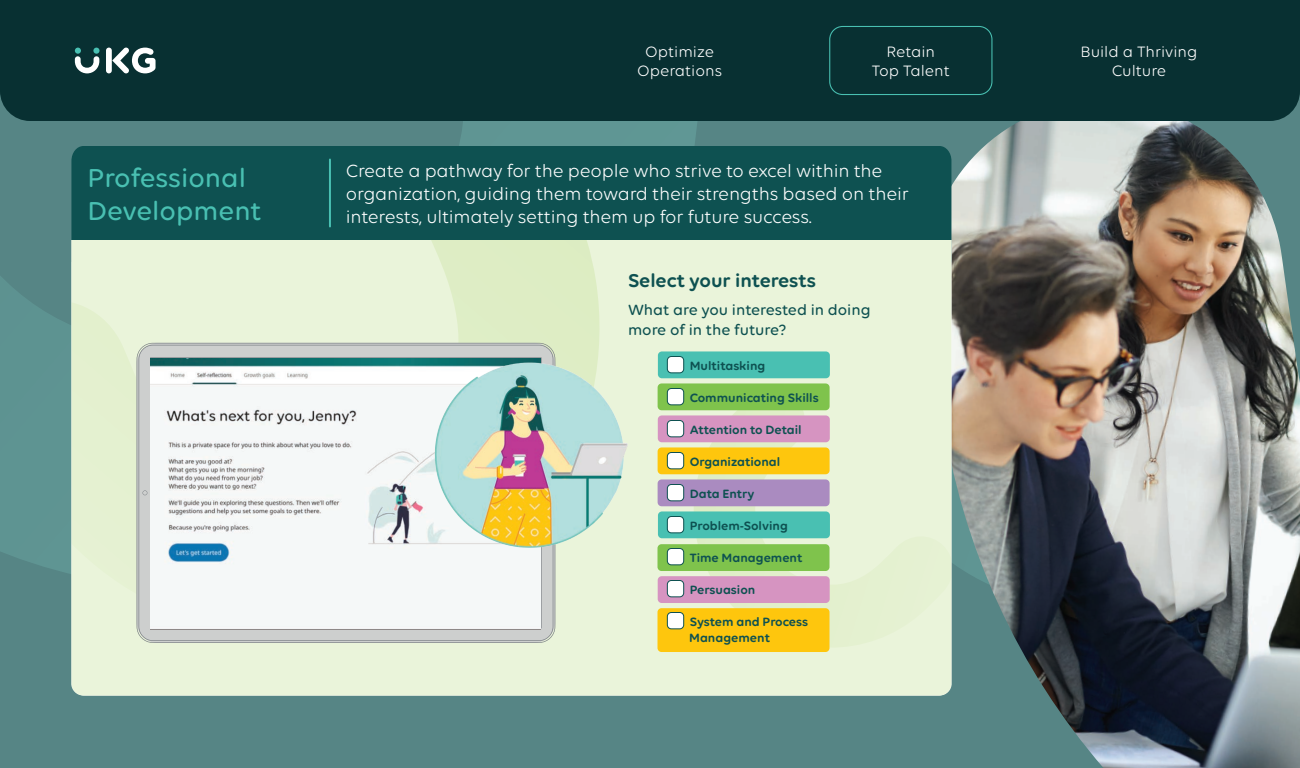
<style>
.page{position:relative;width:1300px;height:768px;background:#568585}
.page>*{position:absolute;margin:0;border:0;box-sizing:border-box;transform-origin:0 0}
.t1{font:500 28px/33.6px "Volte Rounded";color:#49c0b2}
.t2{font:600 20px "Volte Rounded";color:#0e5151}
.t3{font:19px/22.8px "Volte Rounded";letter-spacing:-.01em;color:#fff}
.t4{font:16.2px/19.5px "Volte Rounded";color:#fff;text-align:center}
.t5{font:500 16px/20px "Volte Rounded";color:#0e5151}
.t6{font:600 13px/16px "Volte Rounded";color:#0e5151}
</style>
<div class="page">
<svg style="left:0;top:121px;width:697px;height:453px"></svg>
<img style="left:951px;top:121px;width:349px;height:647px">
<div style="left:71px;top:146px;width:880px;height:94px;background:#0e5151"></div>
<hr style="left:329px;top:160px;width:2px;height:66px;background:#49c0b2">
<div style="left:71px;top:240px;width:880px;height:456px;background:#eaf4da"></div>
<svg style="left:678px;top:409px;width:193px;height:238px"></svg>
<svg style="left:71px;top:240px;width:529px;height:407px"></svg>
<svg style="left:139px;top:345px;width:414px;height:296px;background:#c8caca"></svg>
<svg style="left:143px;top:490px;width:4px;height:5px"></svg>
<img style="left:150px;top:358px;width:390px;height:272px">
<img style="left:421px;top:341px;width:207px;height:234px">
<div style="left:658px;top:351px;width:172px;height:27px;background:#49c0b2;border-radius:4px"></div>
<div style="left:658px;top:383px;width:172px;height:27px;background:#7fc34c;border-radius:4px"></div>
<div style="left:658px;top:415px;width:172px;height:27px;background:#d694c1;border-radius:4px"></div>
<div style="left:658px;top:447px;width:172px;height:27px;background:#fec60d;border-radius:4px"></div>
<div style="left:658px;top:479px;width:172px;height:27px;background:#aa8bc0;border-radius:4px"></div>
<div style="left:658px;top:511px;width:172px;height:27px;background:#49c0b2;border-radius:4px"></div>
<div style="left:658px;top:544px;width:172px;height:27px;background:#7fc34c;border-radius:4px"></div>
<div style="left:658px;top:576px;width:172px;height:27px;background:#d694c1;border-radius:4px"></div>
<div style="left:658px;top:608px;width:172px;height:44px;background:#fec60d;border-radius:4px"></div>
<div style="left:667px;top:356px;width:17px;height:17px;background:#fff;border-radius:4px"></div>
<div style="left:667px;top:356px;width:17px;height:17px;border:1px solid #0e5151;border-radius:4px"></div>
<div style="left:667px;top:388px;width:17px;height:17px;background:#fff;border-radius:4px"></div>
<div style="left:667px;top:388px;width:17px;height:17px;border:1px solid #0e5151;border-radius:4px"></div>
<div style="left:667px;top:420px;width:17px;height:17px;background:#fff;border-radius:4px"></div>
<div style="left:667px;top:420px;width:17px;height:17px;border:1px solid #0e5151;border-radius:4px"></div>
<div style="left:667px;top:452px;width:17px;height:17px;background:#fff;border-radius:4px"></div>
<div style="left:667px;top:452px;width:17px;height:17px;border:1px solid #0e5151;border-radius:4px"></div>
<div style="left:667px;top:484px;width:17px;height:17px;background:#fff;border-radius:4px"></div>
<div style="left:667px;top:484px;width:17px;height:17px;border:1px solid #0e5151;border-radius:4px"></div>
<div style="left:667px;top:516px;width:17px;height:17px;background:#fff;border-radius:4px"></div>
<div style="left:667px;top:516px;width:17px;height:17px;border:1px solid #0e5151;border-radius:4px"></div>
<div style="left:667px;top:548px;width:17px;height:17px;background:#fff;border-radius:4px"></div>
<div style="left:667px;top:548px;width:17px;height:17px;border:1px solid #0e5151;border-radius:4px"></div>
<div style="left:667px;top:580px;width:17px;height:17px;background:#fff;border-radius:4px"></div>
<div style="left:667px;top:580px;width:17px;height:17px;border:1px solid #0e5151;border-radius:4px"></div>
<div style="left:667px;top:612px;width:17px;height:17px;background:#fff;border-radius:4px"></div>
<div style="left:667px;top:612px;width:17px;height:17px;border:1px solid #0e5151;border-radius:4px"></div>
<div style="left:0;top:0;width:1300px;height:121px;background:#083032"></div>
<div style="left:106px;top:48px;width:6px;height:25px;background:#fff;border-radius:3px"></div>
<svg style="left:112px;top:48px;width:44px;height:25px"></svg>
<svg style="left:75px;top:48px;width:24px;height:25px"></svg>
<div style="left:829px;top:26px;width:163px;height:69px;border:1px solid #49c0b2;border-radius:13px"></div>
<h1 class="t1" style="left:87px;top:160px;width:176px">Professional<br>Development</h1>
<p class="t4" style="left:637px;top:41px;width:87px">Optimize<br>Operations</p>
<p class="t4" style="left:1081px;top:41px;width:118px">Build a Thriving<br>Culture</p>
<p class="t4" style="left:872px;top:41px;width:79px">Retain<br>Top Talent</p>
<p class="t3" style="left:346px;top:159px;width:564px">Create a pathway for the people who strive to excel within the organization, guiding them toward their strengths based on their interests, ultimately setting them up for future success.</p>
<p class="t2" style="left:628px;top:268px;width:189px">Select your interests</p>
<p class="t5" style="left:628px;top:299px;width:244px">What are you interested in doing more of in the future?</p>
<p class="t6" style="left:690px;top:358px;width:77px">Multitasking</p>
<p class="t6" style="left:690px;top:390px;width:130px">Communicating Skills</p>
<p class="t6" style="left:690px;top:422px;width:113px">Attention to Detail</p>
<p class="t6" style="left:690px;top:454px;width:92px">Organizational</p>
<p class="t6" style="left:690px;top:486px;width:66px">Data Entry</p>
<p class="t6" style="left:690px;top:518px;width:100px">Problem-Solving</p>
<p class="t6" style="left:690px;top:550px;width:114px">Time Management</p>
<p class="t6" style="left:690px;top:582px;width:67px">Persuasion</p>
<p class="t6" style="left:689px;top:614px;width:120px">System and Process<br>Management</p>
</div>
